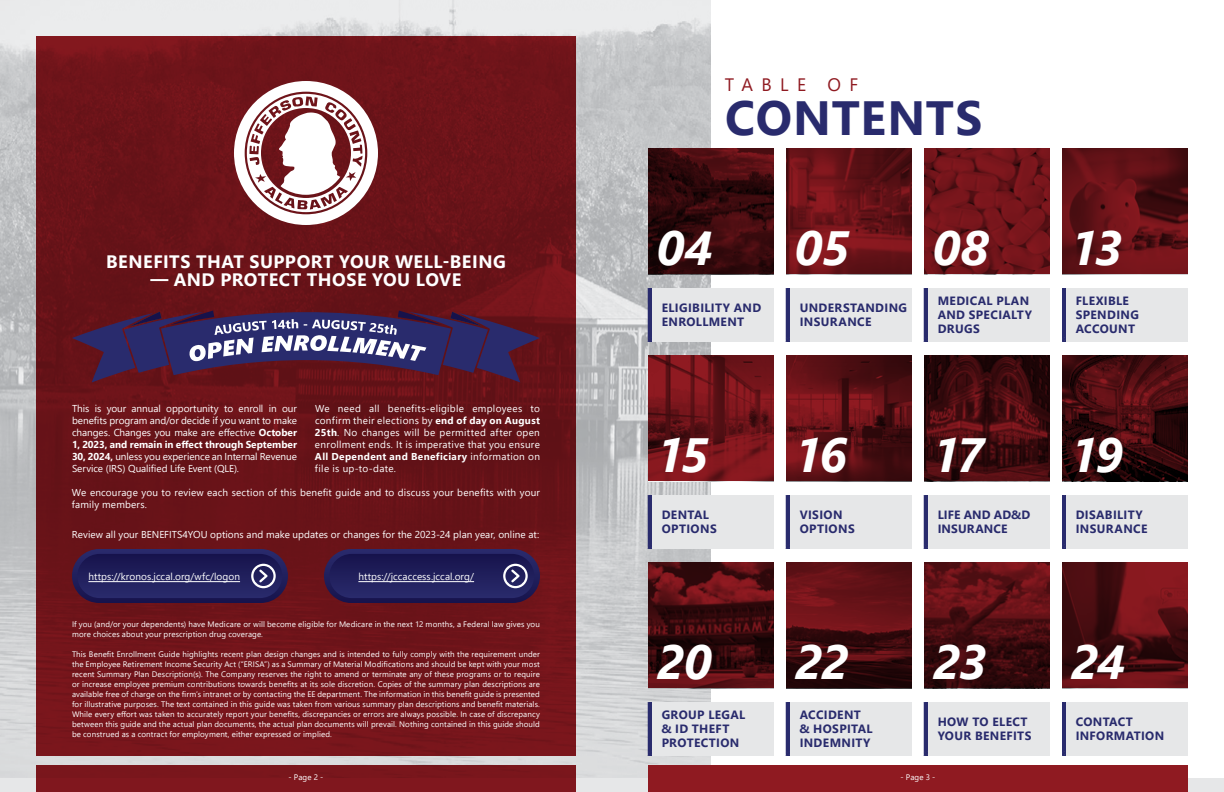
<style>
.page{position:relative;width:1224px;height:792px;background:#fff}
.page>*{position:absolute;margin:0;border:0;box-sizing:border-box;transform-origin:0 0}
.t1{font:italic 700 48px "Segoe UI";letter-spacing:-.035em;color:#fff}
.t2{font:700 48px "Segoe UI";letter-spacing:.01em;color:#292b6d}
.t3{font:700 18px "Segoe UI";letter-spacing:.025em;color:#fff}
.t4{font:18px "Segoe UI";letter-spacing:.465em;color:#8f1a21}
.t5{font:700 12px/14px "Segoe UI";letter-spacing:.03em;color:#292b6d}
.t6{font:700 12px/14px "Segoe UI";letter-spacing:.01em;color:#292b6d}
.t7{font:10px/12px "Segoe UI";letter-spacing:.005em;color:#fff;text-align:justify}
.t8{font:8px/10px "Segoe UI";letter-spacing:.015em;color:#fff}
.s1{font-weight:700}
</style>
<div class="page">
<img style="left:0;top:0;width:711px;height:778px">
<div style="left:0;top:778px;width:1224px;height:14px;background:#e6e7e8"></div>
<div style="left:36px;top:36px;width:540px;height:720px;background:linear-gradient(to bottom,#691318,#6f141a)"></div>
<div style="left:36px;top:765px;width:540px;height:27px;background:#80171e"></div>
<div style="left:648px;top:765px;width:540px;height:27px;background:#8f1a21"></div>
<div style="left:785px;top:288px;width:123px;height:54px;background:#292b6d"></div>
<div style="left:790px;top:288px;width:122px;height:54px;background:#e6e7e8"></div>
<div style="left:923px;top:495px;width:123px;height:54px;background:#292b6d"></div>
<div style="left:928px;top:495px;width:122px;height:54px;background:#e6e7e8"></div>
<div style="left:923px;top:288px;width:123px;height:54px;background:#292b6d"></div>
<div style="left:928px;top:288px;width:122px;height:54px;background:#e6e7e8"></div>
<div style="left:647px;top:288px;width:123px;height:54px;background:#292b6d"></div>
<div style="left:652px;top:288px;width:122px;height:54px;background:#e6e7e8"></div>
<div style="left:1062px;top:495px;width:122px;height:54px;background:#292b6d"></div>
<div style="left:1066px;top:495px;width:122px;height:54px;background:#e6e7e8"></div>
<div style="left:1062px;top:288px;width:122px;height:54px;background:#292b6d"></div>
<div style="left:1066px;top:288px;width:122px;height:54px;background:#e6e7e8"></div>
<div style="left:785px;top:495px;width:123px;height:54px;background:#292b6d"></div>
<div style="left:790px;top:495px;width:122px;height:54px;background:#e6e7e8"></div>
<div style="left:785px;top:702px;width:123px;height:54px;background:#292b6d"></div>
<div style="left:790px;top:702px;width:122px;height:54px;background:#e6e7e8"></div>
<div style="left:647px;top:495px;width:123px;height:54px;background:#292b6d"></div>
<div style="left:652px;top:495px;width:122px;height:54px;background:#e6e7e8"></div>
<div style="left:647px;top:702px;width:123px;height:54px;background:#292b6d"></div>
<div style="left:652px;top:702px;width:122px;height:54px;background:#e6e7e8"></div>
<svg style="left:648px;top:148px;width:126px;height:126px;background:#36090c"></svg>
<svg style="left:924px;top:356px;width:126px;height:126px;background:#3f0c0f"></svg>
<svg style="left:1062px;top:148px;width:126px;height:126px;background:#5f1116"></svg>
<svg style="left:786px;top:148px;width:126px;height:126px;background:#691318"></svg>
<svg style="left:1062px;top:356px;width:126px;height:126px;background:#3a0a0d"></svg>
<svg style="left:924px;top:148px;width:126px;height:126px;background:#70141a"></svg>
<svg style="left:648px;top:356px;width:126px;height:126px;background:#72161b"></svg>
<svg style="left:648px;top:562px;width:126px;height:126px;background:#460c10"></svg>
<svg style="left:786px;top:356px;width:126px;height:126px;background:#5a1115"></svg>
<svg style="left:786px;top:562px;width:126px;height:126px;background:#4e0e12"></svg>
<svg style="left:234px;top:81px;width:144px;height:144px"></svg>
<div style="left:1062px;top:702px;width:122px;height:54px;background:#292b6d"></div>
<div style="left:1066px;top:702px;width:122px;height:54px;background:#e6e7e8"></div>
<div style="left:923px;top:702px;width:123px;height:54px;background:#292b6d"></div>
<div style="left:928px;top:702px;width:122px;height:54px;background:#e6e7e8"></div>
<svg style="left:1062px;top:562px;width:126px;height:126px;background:#550f13"></svg>
<svg style="left:924px;top:562px;width:126px;height:126px;background:#4d0d11"></svg>
<svg style="left:72px;top:549px;width:216px;height:54px;background:#28225b"></svg>
<hr style="left:88px;top:581px;width:152px;height:1px;background:#fff">
<svg style="left:324px;top:549px;width:216px;height:54px;background:#28225b"></svg>
<hr style="left:358px;top:581px;width:116px;height:1px;background:#fff">
<svg style="left:72px;top:310px;width:468px;height:72px;background:#513359"></svg>
<h2 class="t3" style="left:106px;top:244px;width:401px">BENEFITS THAT SUPPORT YOUR WELL-BEING</h2>
<h2 class="t3" style="left:150px;top:262px;width:312px">— AND PROTECT THOSE YOU LOVE</h2>
<p class="t7" style="left:72px;top:402px;width:227px">This is your annual opportunity to enroll in our benefits program and/or decide if you want to make changes. Changes you make are effective <span class="s1">October 1, 2023, and remain in effect through September 30, 2024,</span> unless you experience an Internal Revenue Service (IRS) Qualified Life Event (QLE).</p>
<p class="t7" style="left:315px;top:402px;width:227px">We need all benefits-eligible employees to confirm their elections by <span class="s1">end of day on August 25th</span>. No changes will be permitted after open enrollment ends. It is imperative that you ensure <span class="s1">All Dependent and Beneficiary</span> information on file is up-to-date.</p>
<p class="t7" style="left:72px;top:486px;width:470px">We encourage you to review each section of this benefit guide and to discuss your benefits with your family members.</p>
<p class="t7" style="left:72px;top:528px;width:469px">Review all your BENEFITS4YOU options and make updates or changes for the 2023-24 plan year, online at:</p>
<p class="t7" style="left:88px;top:569px;width:153px">https://kronos.jccal.org/wfc/logon</p>
<p class="t7" style="left:358px;top:569px;width:117px">https://jccaccess.jccal.org/</p>
<p class="t8" style="left:72px;top:618px;width:470px">If you (and/or your dependents) have Medicare or will become eligible for Medicare in the next 12 months, a Federal law gives you more choices about your prescription drug coverage.</p>
<p class="t8" style="left:72px;top:648px;width:470px;text-align:justify">This Benefit Enrollment Guide highlights recent plan design changes and is intended to fully comply with the requirement under the Employee Retirement Income Security Act (“ERISA”) as a Summary of Material Modifications and should be kept with your most recent Summary Plan Description(s). The Company reserves the right to amend or terminate any of these programs or to require or increase employee premium contributions towards benefits at its sole discretion. Copies of the summary plan descriptions are available free of charge on the firm’s intranet or by contacting the EE department. The information in this benefit guide is presented for illustrative purposes. The text contained in this guide was taken from various summary plan descriptions and benefit materials.<br>While every effort was taken to accurately report your benefits, discrepancies or errors are always possible. In case of discrepancy between this guide and the actual plan documents, the actual plan documents will prevail. Nothing contained in this guide should be construed as a contract for employment, either expressed or implied.</p>
<p class="t8" style="left:289px;top:771px;width:36px">- Page 2 -</p>
<h2 class="t4" style="left:725px;top:68px;width:135px">TABLE OF</h2>
<h1 class="t2" style="left:725px;top:73px;width:258px">CONTENTS</h1>
<h1 class="t1" style="left:657px;top:203px;width:57px">04</h1>
<h1 class="t1" style="left:933px;top:203px;width:57px">08</h1>
<h1 class="t1" style="left:795px;top:203px;width:56px">05</h1>
<h1 class="t1" style="left:1071px;top:203px;width:53px">13</h1>
<h3 class="t5" style="left:662px;top:300px;width:101px">ELIGIBILITY AND<br>ENROLLMENT</h3>
<h3 class="t5" style="left:800px;top:300px;width:109px">UNDERSTANDING<br>INSURANCE</h3>
<h3 class="t5" style="left:938px;top:293px;width:96px">MEDICAL PLAN<br>AND SPECIALTY<br>DRUGS</h3>
<h3 class="t5" style="left:1076px;top:293px;width:65px">FLEXIBLE<br>SPENDING<br>ACCOUNT</h3>
<h1 class="t1" style="left:657px;top:410px;width:53px">15</h1>
<h1 class="t1" style="left:795px;top:410px;width:54px">16</h1>
<h1 class="t1" style="left:933px;top:410px;width:53px">17</h1>
<h1 class="t1" style="left:1071px;top:410px;width:54px">19</h1>
<h3 class="t5" style="left:662px;top:507px;width:57px">DENTAL<br>OPTIONS</h3>
<h3 class="t5" style="left:800px;top:507px;width:57px">VISION<br>OPTIONS</h3>
<h3 class="t6" style="left:938px;top:507px;width:94px">LIFE AND AD&amp;D<br>INSURANCE</h3>
<h3 class="t5" style="left:1076px;top:507px;width:73px">DISABILITY<br>INSURANCE</h3>
<h1 class="t1" style="left:657px;top:617px;width:56px">20</h1>
<h3 class="t5" style="left:661px;top:707px;width:85px">GROUP LEGAL &amp; ID THEFT<br>PROTECTION</h3>
<h1 class="t1" style="left:795px;top:617px;width:55px">22</h1>
<h3 class="t5" style="left:799px;top:707px;width:75px">ACCIDENT &amp; HOSPITAL<br>INDEMNITY</h3>
<h1 class="t1" style="left:933px;top:617px;width:55px">23</h1>
<h1 class="t1" style="left:1071px;top:617px;width:56px">24</h1>
<h3 class="t5" style="left:938px;top:714px;width:95px">HOW TO ELECT<br>YOUR BENEFITS</h3>
<p class="t8" style="left:901px;top:771px;width:36px">- Page 3 -</p>
<h3 class="t5" style="left:1076px;top:714px;width:90px">CONTACT<br>INFORMATION</h3>
</div>
